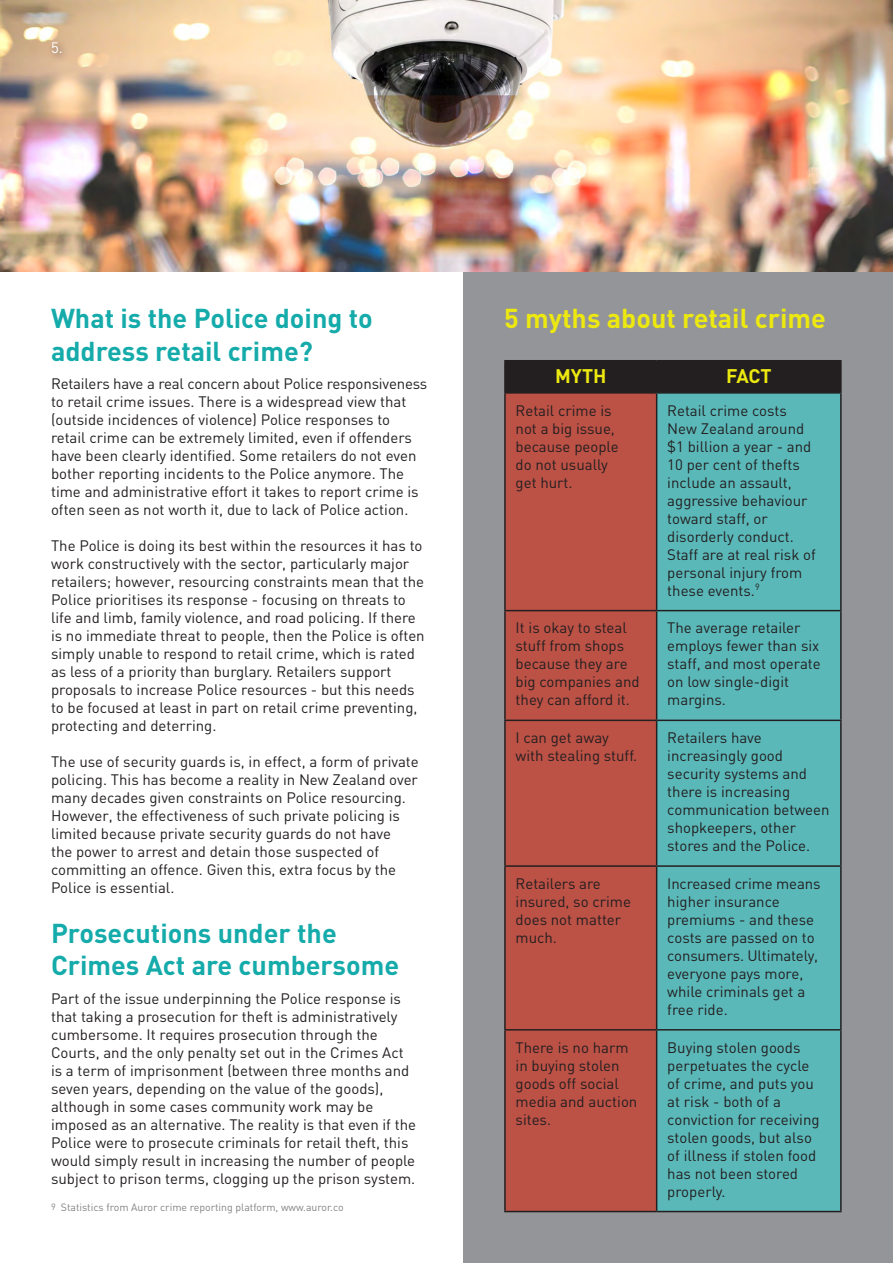
<style>
.page{position:relative;width:893px;height:1263px;background:#fff}
.page>*{position:absolute;margin:0;border:0;box-sizing:border-box;transform-origin:0 0}
.t1{font:700 27px/32.4px "DIN";color:#15abaa}
.t2{font:700 27px "DIN";color:#ece810}
.t3{font:700 19.5px "DIN";letter-spacing:-.005em;color:#ece810}
.t4{font:15px/18px "DIN";color:#231f20}
.t5{font:15px "DIN";color:#fff}
.t6{font:10.5px "DIN";color:#808285}
.s1{font-size:9px}
</style>
<div class="page">
<div style="left:463px;top:0;width:430px;height:1263px;background:#939598"></div>
<img style="left:0;top:0;width:893px;height:271px">
<div style="left:47px;top:37px;width:24px;height:27px;background:#231f20;opacity:.75"></div>
<div style="left:506px;top:361px;width:334px;height:31px;background:#231f20"></div>
<div style="left:506px;top:394px;width:150px;height:817px;background:#bc5146"></div>
<div style="left:657px;top:394px;width:183px;height:817px;background:#5bb8b9"></div>
<hr style="left:504px;top:360px;width:153px;height:1px;background:#231f20">
<hr style="left:504px;top:361px;width:2px;height:31px;background:#231f20">
<hr style="left:657px;top:360px;width:185px;height:1px;background:#231f20">
<hr style="left:656px;top:361px;width:1px;height:31px;background:#231f20">
<hr style="left:840px;top:361px;width:2px;height:31px;background:#231f20">
<hr style="left:504px;top:392px;width:153px;height:2px;background:#231f20">
<hr style="left:504px;top:394px;width:2px;height:216px;background:#231f20">
<hr style="left:657px;top:392px;width:185px;height:2px;background:#231f20">
<hr style="left:656px;top:394px;width:1px;height:216px;background:#231f20">
<hr style="left:840px;top:394px;width:2px;height:216px;background:#231f20">
<hr style="left:504px;top:610px;width:153px;height:1px;background:#231f20">
<hr style="left:504px;top:611px;width:2px;height:109px;background:#231f20">
<hr style="left:657px;top:610px;width:185px;height:1px;background:#231f20">
<hr style="left:656px;top:611px;width:1px;height:109px;background:#231f20">
<hr style="left:840px;top:611px;width:2px;height:109px;background:#231f20">
<hr style="left:504px;top:720px;width:153px;height:1px;background:#231f20">
<hr style="left:504px;top:721px;width:2px;height:144px;background:#231f20">
<hr style="left:657px;top:720px;width:185px;height:1px;background:#231f20">
<hr style="left:656px;top:721px;width:1px;height:144px;background:#231f20">
<hr style="left:840px;top:721px;width:2px;height:144px;background:#231f20">
<hr style="left:504px;top:865px;width:153px;height:2px;background:#231f20">
<hr style="left:504px;top:867px;width:2px;height:162px;background:#231f20">
<hr style="left:657px;top:865px;width:185px;height:2px;background:#231f20">
<hr style="left:656px;top:867px;width:1px;height:162px;background:#231f20">
<hr style="left:840px;top:867px;width:2px;height:162px;background:#231f20">
<hr style="left:504px;top:1029px;width:153px;height:1px;background:#231f20">
<hr style="left:504px;top:1030px;width:2px;height:181px;background:#231f20">
<hr style="left:657px;top:1029px;width:185px;height:1px;background:#231f20">
<hr style="left:656px;top:1030px;width:1px;height:181px;background:#231f20">
<hr style="left:840px;top:1030px;width:2px;height:181px;background:#231f20">
<hr style="left:504px;top:1211px;width:153px;height:1px;background:#231f20">
<hr style="left:657px;top:1211px;width:185px;height:1px;background:#231f20">
<p class="t5" style="left:51px;top:38px;width:13px">5.</p>
<p class="t1" style="left:51px;top:301px;width:323px">What is the Police doing to address retail crime?</p>
<p class="t4" style="left:51px;top:374px;width:378px">Retailers have a real concern about Police responsiveness to retail crime issues. There is a widespread view that (outside incidences of violence) Police responses to retail crime can be extremely limited, even if offenders have been clearly identified. Some retailers do not even bother reporting incidents to the Police anymore. The time and administrative effort it takes to report crime is often seen as not worth it, due to lack of Police action.</p>
<p class="t4" style="left:51px;top:536px;width:375px">The Police is doing its best within the resources it has to work constructively with the sector, particularly major retailers; however, resourcing constraints mean that the Police prioritises its response - focusing on threats to life and limb, family violence, and road policing. If there is no immediate threat to people, then the Police is often simply unable to respond to retail crime, which is rated as less of a priority than burglary. Retailers support proposals to increase Police resources - but this needs to be focused at least in part on retail crime preventing, protecting and deterring.</p>
<p class="t4" style="left:51px;top:752px;width:369px">The use of security guards is, in effect, a form of private policing. This has become a reality in New Zealand over many decades given constraints on Police resourcing.<br>However, the effectiveness of such private policing is limited because private security guards do not have<br>the power to arrest and detain those suspected of committing an offence. Given this, extra focus by the Police is essential.</p>
<p class="t1" style="left:51px;top:915px;width:350px">Prosecutions under the<br>Crimes Act are cumbersome</p>
<p class="t4" style="left:51px;top:989px;width:367px">Part of the issue underpinning the Police response is that taking a prosecution for theft is administratively cumbersome. It requires prosecution through the Courts, and the only penalty set out in the Crimes Act is a term of imprisonment (between three months and seven years, depending on the value of the goods), although in some cases community work may be imposed as an alternative. The reality is that even if the Police were to prosecute criminals for retail theft, this would simply result in increasing the number of people subject to prison terms, clogging up the prison system.</p>
<p class="t6" style="left:51px;top:1201px;width:294px"><span class="s1">9</span> Statistics from Auror crime reporting platform, www.auror.co</p>
<p class="t2" style="left:504px;top:301px;width:323px">5 myths about retail crime</p>
<p class="t3" style="left:555px;top:363px;width:53px">MYTH</p>
<p class="t3" style="left:726px;top:363px;width:47px">FACT</p>
<p class="t4" style="left:516px;top:401px;width:105px">Retail crime is not a big issue, because people do not usually get hurt.</p>
<p class="t4" style="left:667px;top:401px;width:150px">Retail crime costs<br>New Zealand around $1 billion a year - and<br>10 per cent of thefts include an assault, aggressive behaviour toward staff, or disorderly conduct.<br>Staff are at real risk of personal injury from these events.<sup>9</sup></p>
<p class="t4" style="left:516px;top:619px;width:126px">It is okay to steal stuff from shops because they are big companies and they can afford it.</p>
<p class="t4" style="left:667px;top:619px;width:155px">The average retailer employs fewer than six staff, and most operate on low single-digit margins.</p>
<p class="t4" style="left:516px;top:728px;width:123px">I can get away with stealing stuff.</p>
<p class="t4" style="left:667px;top:728px;width:164px">Retailers have increasingly good security systems and there is increasing communication between shopkeepers, other stores and the Police.</p>
<p class="t4" style="left:516px;top:874px;width:117px">Retailers are insured, so crime does not matter much.</p>
<p class="t4" style="left:667px;top:874px;width:155px">Increased crime means higher insurance premiums - and these costs are passed on to consumers. Ultimately, everyone pays more, while criminals get a free ride.</p>
<p class="t4" style="left:516px;top:1038px;width:123px">There is no harm in buying stolen goods off social media and auction sites.</p>
<p class="t4" style="left:667px;top:1038px;width:154px">Buying stolen goods perpetuates the cycle of crime, and puts you at risk - both of a conviction for receiving stolen goods, but also of illness if stolen food has not been stored properly.</p>
</div>
